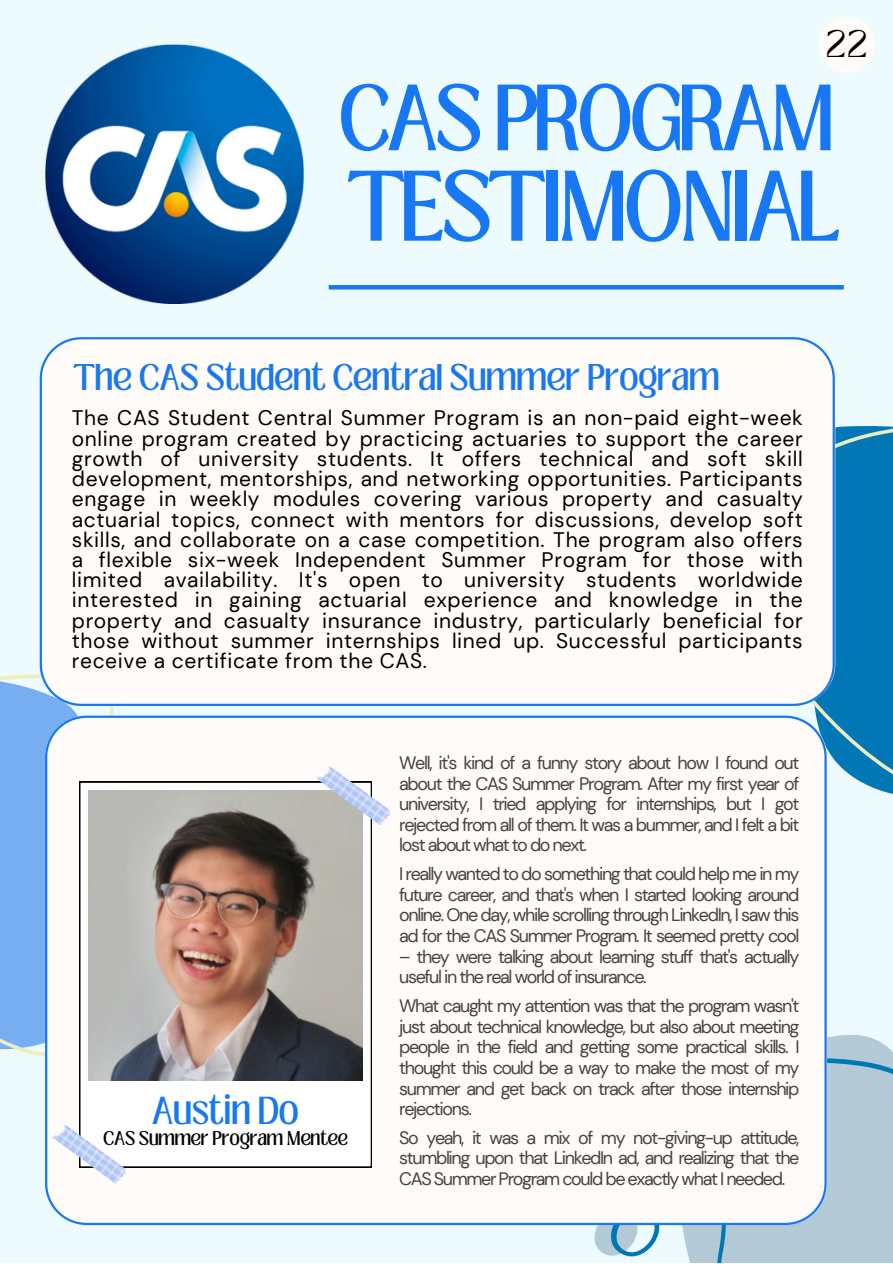
<style>
.page{position:relative;width:893px;height:1264px;background:#fff}
.page>*{position:absolute;margin:0;border:0;box-sizing:border-box;transform-origin:0 0}
.t1{font:76.8px "Loubag";letter-spacing:-.055em;color:#1877f2}
.t2{font:72px "Loubag";letter-spacing:-.055em;color:#1877f2}
.t3{font:29.85px "Loubag";letter-spacing:-.005em;color:#1877f2}
.t4{font:100 29.4px "Loubag";color:#000}
.t5{font:28.5px "Loubag";letter-spacing:-.005em;color:#1877f2}
.t6{font:21px/20.2px "DM Sans";letter-spacing:.03em;color:#000;text-align:justify}
.t7{font:18px/20.5px "DM Sans";letter-spacing:-.075em;color:#444;text-align:justify}
.t8{font:15.3px "Loubag";letter-spacing:-.005em;color:#000}
</style>
<div class="page">
<div style="left:0;top:0;width:892px;height:1262px;background:#edfbff"></div>
<hr style="left:328px;top:285px;width:515px;height:4px;background:#1877f2">
<div style="left:819px;top:17px;width:56px;height:56px;background:#fffbf8;border-radius:50%"></div>
<svg style="left:588px;top:1035px;width:304px;height:227px;background:#adc9da"></svg>
<svg style="left:0;top:674px;width:114px;height:383px;background:#7fb2f0"></svg>
<svg style="left:814px;top:426px;width:78px;height:368px;background:#1581b9"></svg>
<div style="left:40px;top:337px;width:794px;height:369px;background:#fffbf8"></div>
<div style="left:45px;top:715px;width:781px;height:509px;background:#fffbf8"></div>
<svg style="left:79px;top:781px;width:293px;height:386px;background:#efefef"></svg>
<img style="left:89px;top:790px;width:273px;height:290px">
<img style="left:52px;top:1122px;width:76px;height:63px">
<img style="left:316px;top:764px;width:76px;height:62px">
<img style="left:45px;top:45px;width:259px;height:258px">
<p class="t4" style="left:825px;top:20px;width:43px">22</p>
<p class="t2" style="left:338px;top:60px;width:498px">CAS PROGRAM</p>
<p class="t1" style="left:347px;top:145px;width:495px">TESTIMONIAL</p>
<p class="t5" style="left:74px;top:355px;width:647px">The CAS Student Central Summer Program</p>
<p class="t6" style="left:72px;top:408px;width:732px">The CAS Student Central Summer Program is an non-paid eight-week online program created by practicing actuaries to support the career growth of university students. It offers technical and soft skill development, mentorships, and networking opportunities. Participants engage in weekly modules covering various property and casualty actuarial topics, connect with mentors for discussions, develop soft skills, and collaborate on a case competition. The program also offers a flexible six-week Independent Summer Program for those with limited availability. It's open to university students worldwide interested in gaining actuarial experience and knowledge in the property and casualty insurance industry, particularly beneficial for those without summer internships lined up. Successful participants receive a certificate from the CAS.</p>
<p class="t7" style="left:399px;top:752px;width:402px">Well, it's kind of a funny story about how I found out about the CAS Summer Program. After my first year of university, I tried applying for internships, but I got rejected from all of them. It was a bummer, and I felt a bit lost about what to do next.</p>
<p class="t7" style="left:399px;top:863px;width:402px">I really wanted to do something that could help me in my future career, and that's when I started looking around online. One day, while scrolling through LinkedIn, I saw this ad for the CAS Summer Program. It seemed pretty cool</p>
<p class="t7" style="left:399px;top:946px;width:402px">– they were talking about learning stuff that's actually useful in the real world of insurance.</p>
<p class="t7" style="left:399px;top:995px;width:402px">What caught my attention was that the program wasn't just about technical knowledge, but also about meeting people in the field and getting some practical skills. I thought this could be a way to make the most of my summer and get back on track after those internship rejections.</p>
<p class="t3" style="left:152px;top:1086px;width:149px">Austin Do</p>
<p class="t8" style="left:103px;top:1126px;width:246px">CAS Summer Program Mentee</p>
<p class="t7" style="left:399px;top:1127px;width:402px">So yeah, it was a mix of my not-giving-up attitude, stumbling upon that LinkedIn ad, and realizing that the CAS Summer Program could be exactly what I needed.</p>
</div>
